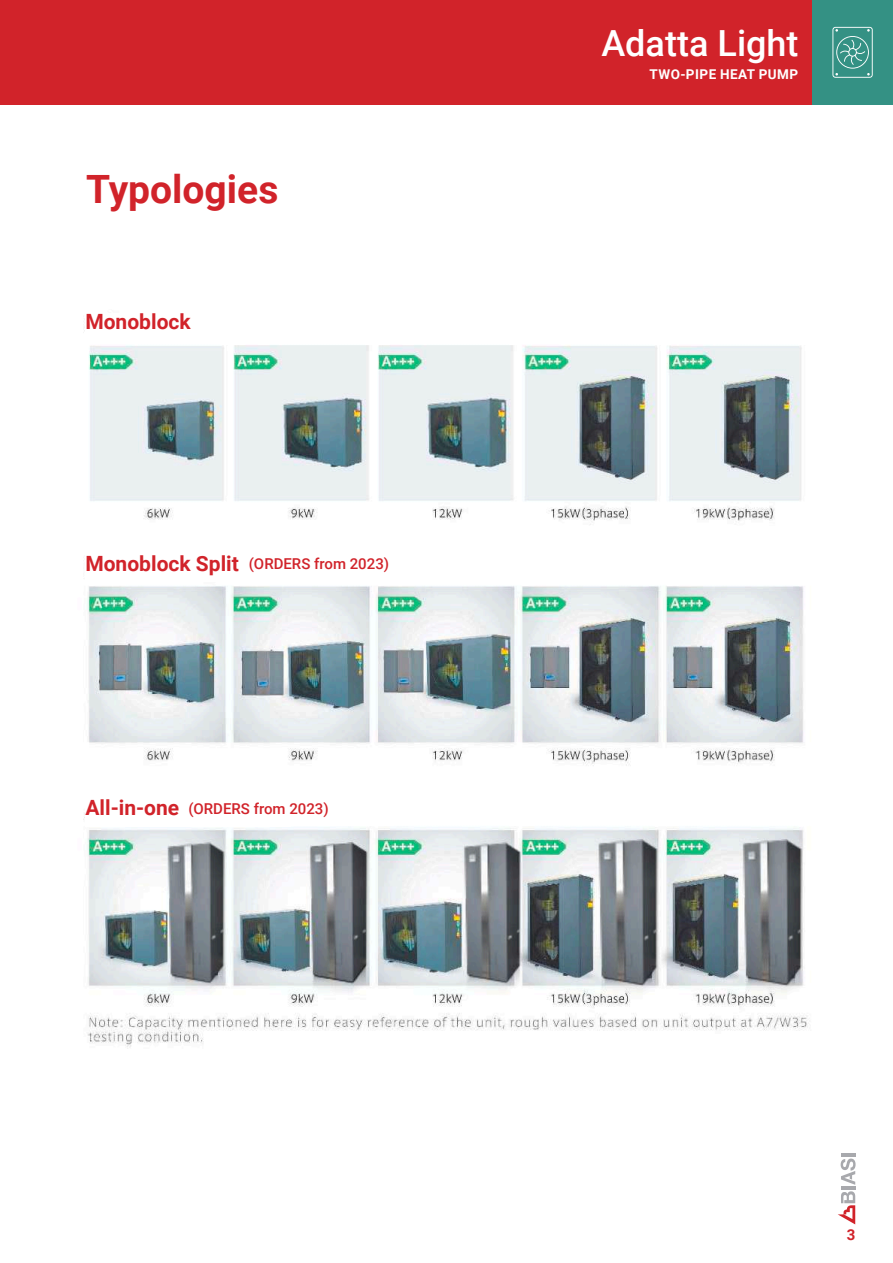
<style>
.page{position:relative;width:893px;height:1263px;background:#fff}
.page>*{position:absolute;margin:0;border:0;box-sizing:border-box;transform-origin:0 0}
.t1{font:700 39px "Roboto";color:#d1232a}
.t2{font:500 36px "Roboto";color:#fff}
.t3{font:700 21px "Roboto";color:#d1232a}
.t4{font:500 15px "Roboto";color:#d1232a}
.t5{font:700 15px "Roboto";color:#d1232a}
.t6{font:700 13.5px "Roboto";letter-spacing:.035em;color:#fff}
.s1{font-weight:700;font-size:21px}
</style>
<div class="page">
<hr style="left:841px;top:1186px;width:14px;height:3px;background:#a8a9ad">
<hr style="left:841px;top:1153px;width:14px;height:4px;background:#a8a9ad">
<svg style="left:838px;top:1191px;width:17px;height:33px"></svg>
<svg style="left:841px;top:1158px;width:14px;height:27px"></svg>
<div style="left:0;top:0;width:893px;height:105px;background:#d1232a"></div>
<div style="left:812px;top:0;width:81px;height:105px;background:#349184"></div>
<svg style="left:832px;top:27px;width:41px;height:51px"></svg>
<img style="left:83px;top:327px;width:725px;height:722px">
<div style="left:85px;top:313px;width:206px;height:27px;background:#fff"></div>
<div style="left:85px;top:555px;width:206px;height:27px;background:#fff"></div>
<div style="left:85px;top:800px;width:206px;height:27px;background:#fff"></div>
<div style="left:188px;top:803px;width:206px;height:23px;background:#fff"></div>
<div style="left:249px;top:558px;width:205px;height:23px;background:#fff"></div>
<h1 class="t1" style="left:86px;top:162px;width:194px">Typologies</h1>
<h3 class="t3" style="left:85px;top:306px;width:107px">Monoblock</h3>
<h3 class="t3" style="left:85px;top:548px;width:155px">Monoblock Split</h3>
<p class="t4" style="left:249px;top:553px;width:142px">(ORDERS from 2023)</p>
<p class="t4" style="left:85px;top:798px;width:245px"><span class="s1">All-in-one</span> (ORDERS from 2023)</p>
<h2 class="t2" style="left:601px;top:18px;width:199px">Adatta Light</h2>
<p class="t6" style="left:650px;top:65px;width:150px">TWO-PIPE HEAT PUMP</p>
<p class="t5" style="left:847px;top:1224px;width:10px">3</p>
</div>
